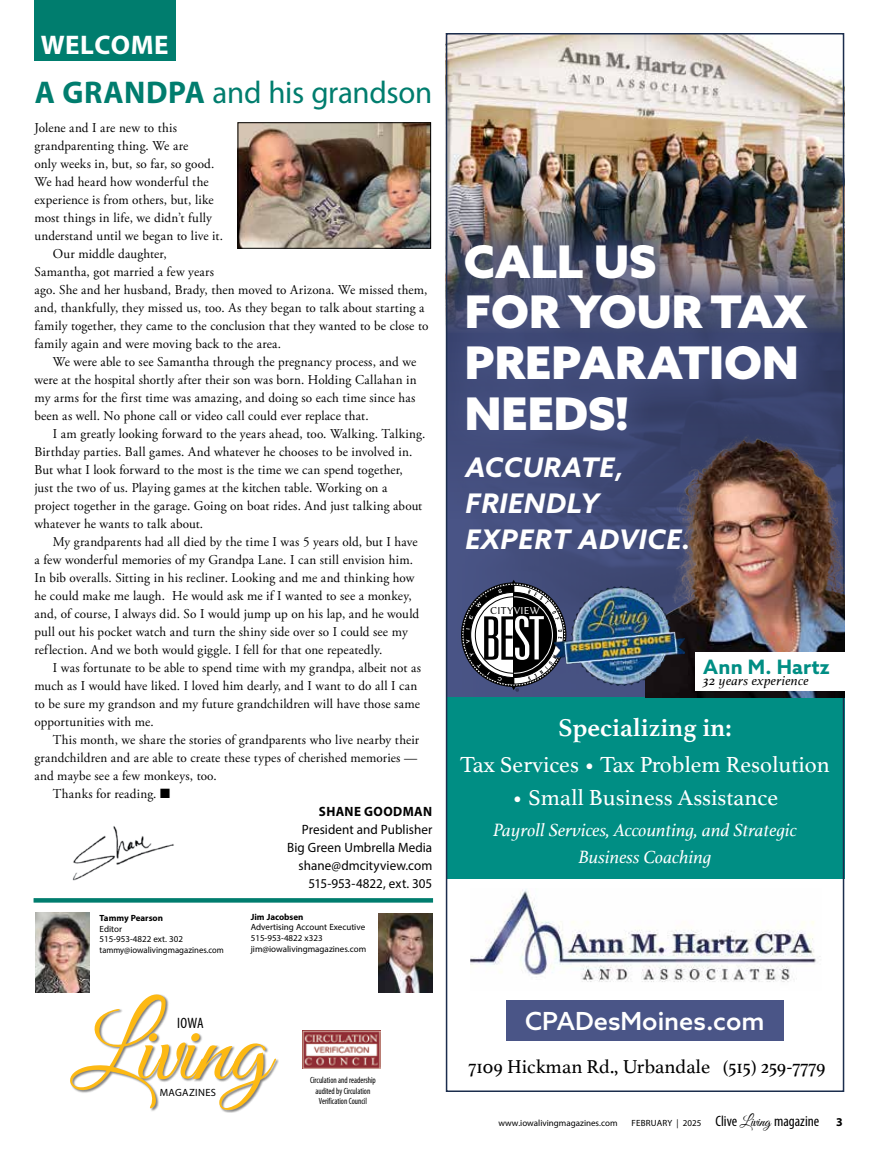
<style>
.page{position:relative;width:878px;height:1161px;background:#fff}
.page>*{position:absolute;margin:0;border:0;box-sizing:border-box;transform-origin:0 0}
.t1{font:99.15px "Great Vibes";color:#fdb913}
.t2{font:900 45px/51px "Azo Sans";color:#fff}
.t3{font:31.5px "Myriad Pro";letter-spacing:-.015em;color:#007d6e}
.t4{font:italic 700 27px/36px "Azo Sans";letter-spacing:.03em;color:#fff}
.t5{font:700 27px "Myriad Pro";letter-spacing:.02em;color:#fff}
.t6{font:700 26.1px "Athelas";color:#fff}
.t7{font:500 24.9px "Azo Sans";color:#fff}
.t8{font:22.95px "Athelas";color:#fff}
.t9{font:700 19.8px "Azo Sans";letter-spacing:.01em;color:#008e84}
.t10{font:19.5px "Athelas";color:#000}
.t11{font:italic 18.75px/27.6px "Athelas";color:#fff;text-align:center}
.t12{font:condensed 15.15px "Myriad Pro";color:#000}
.t13{font:italic 13.65px "Athelas";letter-spacing:.02em;color:#000}
.t14{font:13.5px "Adobe Garamond Pro";letter-spacing:.01em;color:#000}
.t15{font:13.5px/18px "Myriad Pro";color:#000;text-align:right}
.t16{font:700 13.5px "Myriad Pro";letter-spacing:.03em;color:#000}
.t17{font:700 12px "Myriad Pro";color:#000}
.t18{font:10.65px "Lin Biolinum";letter-spacing:.015em;color:#000}
.t19{font:10.5px "Myriad Pro";letter-spacing:.035em;color:#000}
.t20{font:9px/10.8px "Myriad Pro";color:#000}
.t21{font:condensed 9px/10.5px "Myriad Pro";color:#000;text-align:center;scale:.91 1}
.t22{font:700 9px "Myriad Pro";color:#000}
.s1{font-weight:700}
.s2{color:#fff}
.s3{font-stretch:condensed;font-size:15px}
.s4{font-family:"Great Vibes";font-size:15px}
</style>
<div class="page">
<svg style="left:34px;top:898px;width:399px;height:4px;fill:#007d6e"></svg>
<div style="left:34px;top:0;width:142px;height:60px;background:#007d6e"></div>
<img style="left:35px;top:913px;width:54px;height:79px">
<div style="left:70px;top:994px;width:209px;height:119px;background:#000;opacity:.5"></div>
<img style="left:302px;top:1031px;width:78px;height:38px">
<img style="left:72px;top:826px;width:102px;height:55px">
<img style="left:239px;top:124px;width:190px;height:123px">
<div style="left:237px;top:122px;width:194px;height:127px;border:1px solid #000"></div>
<img style="left:378px;top:913px;width:54px;height:79px">
<svg style="left:446px;top:33px;width:398px;height:823px;fill:#465181"></svg>
<svg style="left:482px;top:332px;width:359px;height:186px;fill:#424c7b"></svg>
<img style="left:449px;top:36px;width:392px;height:296px">
<img style="left:470px;top:889px;width:351px;height:93px">
<div style="left:506px;top:1000px;width:277px;height:41px;background:#4a5587"></div>
<div style="left:446px;top:697px;width:398px;height:182px;background:#008e84"></div>
<div style="left:446px;top:215px;width:390px;height:246px;background:#4a5587;opacity:.75"></div>
<img style="left:645px;top:425px;width:199px;height:272px">
<div style="left:694px;top:652px;width:150px;height:39px;background:#fff"></div>
<svg style="left:461px;top:580px;width:104px;height:112px"></svg>
<img style="left:554px;top:586px;width:130px;height:100px">
<h3 class="t5" style="left:41px;top:27px;width:129px">WELCOME</h3>
<h3 class="t3" style="left:35px;top:73px;width:399px"><span class="s1">A GRANDPA</span> and his grandson</h3>
<p class="t14" style="left:34px;top:120px;width:144px">Jolene and I are new to this</p>
<p class="t14" style="left:34px;top:138px;width:155px">grandparenting thing. We are</p>
<p class="t14" style="left:34px;top:156px;width:181px">only weeks in, but, so far, so good.</p>
<p class="t14" style="left:34px;top:174px;width:176px">We had heard how wonderful the</p>
<p class="t14" style="left:34px;top:192px;width:181px">experience is from others, but, like</p>
<p class="t14" style="left:34px;top:210px;width:179px">most things in life, we didn’t fully</p>
<p class="t14" style="left:34px;top:228px;width:190px">understand until we began to live it.</p>
<p class="t14" style="left:53px;top:246px;width:115px">Our middle daughter,</p>
<p class="t14" style="left:34px;top:264px;width:181px">Samantha, got married a few years</p>
<p class="t14" style="left:34px;top:282px;width:394px">ago. She and her husband, Brady, then moved to Arizona. We missed them,</p>
<p class="t14" style="left:34px;top:300px;width:391px">and, thankfully, they missed us, too. As they began to talk about starting a</p>
<p class="t14" style="left:34px;top:318px;width:395px">family together, they came to the conclusion that they wanted to be close to</p>
<p class="t14" style="left:34px;top:336px;width:248px">family again and were moving back to the area.</p>
<p class="t14" style="left:53px;top:354px;width:365px">We were able to see Samantha through the pregnancy process, and we</p>
<p class="t14" style="left:34px;top:371px;width:383px">were at the hospital shortly after their son was born. Holding Callahan in</p>
<p class="t14" style="left:34px;top:389px;width:382px">my arms for the first time was amazing, and doing so each time since has</p>
<p class="t14" style="left:34px;top:407px;width:336px">been as well. No phone call or video call could ever replace that.</p>
<p class="t14" style="left:53px;top:425px;width:374px">I am greatly looking forward to the years ahead, too. Walking. Talking.</p>
<p class="t14" style="left:34px;top:443px;width:379px">Birthday parties. Ball games. And whatever he chooses to be involved in.</p>
<p class="t14" style="left:34px;top:461px;width:370px">But what I look forward to the most is the time we can spend together,</p>
<p class="t14" style="left:34px;top:479px;width:354px">just the two of us. Playing games at the kitchen table. Working on a</p>
<p class="t14" style="left:34px;top:497px;width:389px">project together in the garage. Going on boat rides. And just talking about</p>
<p class="t14" style="left:34px;top:515px;width:170px">whatever he wants to talk about.</p>
<p class="t14" style="left:53px;top:533px;width:366px">My grandparents had all died by the time I was 5 years old, but I have</p>
<p class="t14" style="left:34px;top:551px;width:380px">a few wonderful memories of my Grandpa Lane. I can still envision him.</p>
<p class="t14" style="left:34px;top:569px;width:381px">In bib overalls. Sitting in his recliner. Looking and me and thinking how</p>
<p class="t14" style="left:34px;top:587px;width:379px">he could make me laugh. He would ask me if I wanted to see a monkey,</p>
<p class="t14" style="left:34px;top:605px;width:386px">and, of course, I always did. So I would jump up on his lap, and he would</p>
<p class="t14" style="left:34px;top:623px;width:375px">pull out his pocket watch and turn the shiny side over so I could see my</p>
<p class="t14" style="left:34px;top:641px;width:349px">reflection. And we both would giggle. I fell for that one repeatedly.</p>
<p class="t14" style="left:53px;top:659px;width:369px">I was fortunate to be able to spend time with my grandpa, albeit not as</p>
<p class="t14" style="left:34px;top:677px;width:384px">much as I would have liked. I loved him dearly, and I want to do all I can</p>
<p class="t14" style="left:34px;top:695px;width:387px">to be sure my grandson and my future grandchildren will have those same</p>
<p class="t14" style="left:34px;top:713px;width:121px">opportunities with me.</p>
<p class="t14" style="left:53px;top:731px;width:368px">This month, we share the stories of grandparents who live nearby their</p>
<p class="t14" style="left:34px;top:749px;width:384px">grandchildren and are able to create these types of cherished memories —</p>
<p class="t14" style="left:34px;top:767px;width:184px">and maybe see a few monkeys, too.</p>
<p class="t14" style="left:53px;top:785px;width:119px">Thanks for reading. ■</p>
<p class="t16" style="left:319px;top:802px;width:115px">SHANE GOODMAN</p>
<p class="t15" style="left:287px;top:820px;width:146px">President and Publisher<br>Big Green Umbrella Media shane@dmcityview.com<br>515-953-4822, ext. 305</p>
<p class="t22" style="left:251px;top:911px;width:54px">Jim Jacobsen</p>
<p class="t20" style="left:251px;top:922px;width:117px">Advertising Account Executive<br>515-953-4822 x323 jim@iowalivingmagazines.com</p>
<p class="t22" style="left:100px;top:912px;width:65px">Tammy Pearson</p>
<p class="t20" style="left:100px;top:923px;width:126px">Editor<br>515-953-4822 ext. 302 tammy@iowalivingmagazines.com</p>
<h1 class="t1" style="left:71px;top:994px;width:199px">Living</h1>
<p class="t12" style="left:177px;top:1013px;width:28px">IOWA</p>
<p class="t19" style="left:160px;top:1086px;width:58px">MAGAZINES</p>
<p class="t21" style="left:310px;top:1075px;width:74px">Circulation and readership audited by Circulation<br>Verification Council</p>
<h2 class="t2" style="left:464px;top:235px;width:344px">CALL US<br>FOR YOUR TAX<br>PREPARATION<br>NEEDS!</h2>
<h3 class="t4" style="left:465px;top:449px;width:226px">ACCURATE,<br>FRIENDLY<br>EXPERT ADVICE.</h3>
<p class="t18" style="left:490px;top:605px;width:51px">CITY<span class="s2">VIEW</span></p>
<h3 class="t9" style="left:703px;top:653px;width:128px">Ann M. Hartz</h3>
<p class="t13" style="left:703px;top:669px;width:107px">32 years experience</p>
<h3 class="t6" style="left:558px;top:706px;width:175px">Specializing in:</h3>
<h3 class="t8" style="left:460px;top:746px;width:371px">Tax Services • Tax Problem Resolution</h3>
<h3 class="t8" style="left:512px;top:779px;width:268px">• Small Business Assistance</h3>
<h3 class="t11" style="left:493px;top:816px;width:305px">Payroll Services, Accounting, and Strategic<br>Business Coaching</h3>
<h3 class="t7" style="left:525px;top:1005px;width:241px">CPADesMoines.com</h3>
<h3 class="t10" style="left:468px;top:1051px;width:358px">7109 Hickman Rd., Urbandale (515) 259-7779</h3>
<p class="t20" style="left:498px;top:1118px;width:322px">www.iowalivingmagazines.com FEBRUARY | 2025 <span class="s3">Clive</span> <span class="s4">Living</span> <span class="s3">magazine</span></p>
<p class="t17" style="left:836px;top:1115px;width:8px">3</p>
</div>
